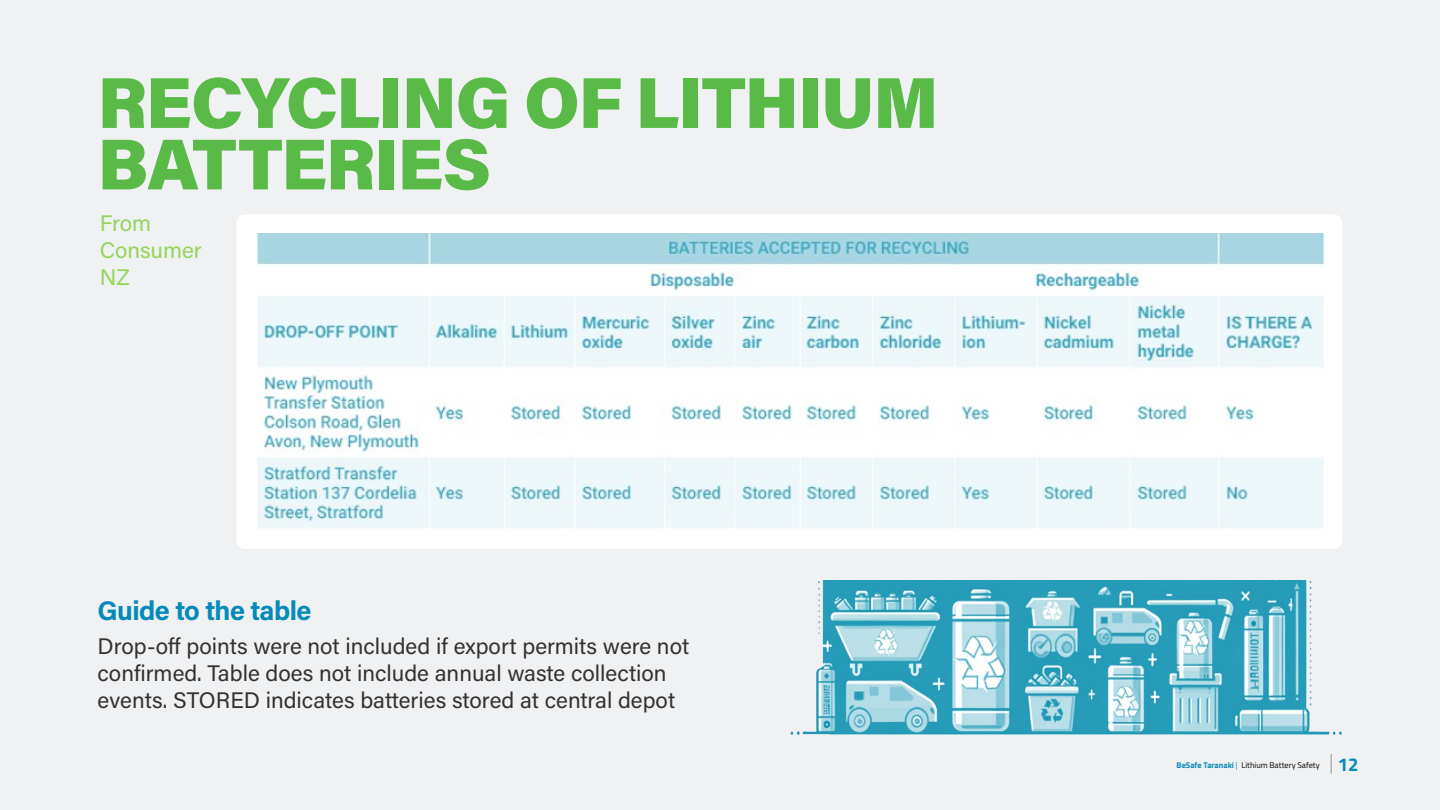
<style>
.page{position:relative;width:1440px;height:810px;background:#f0f1f2}
.page>*{position:absolute;margin:0;border:0;box-sizing:border-box;transform-origin:0 0}
.t1{font:900 72px/61.5px "Acumin Pro";letter-spacing:-.02em;color:#59ba47}
.t2{font:700 27px "Acumin Pro";letter-spacing:-.02em;color:#058ab9}
.t3{font:22.5px/27px "Acumin Pro";color:#333233}
.t4{font:22.5px/27px "Acumin Pro";color:#95d55a}
.t5{font:700 18.6px "Titillium Web";color:#058ab9}
.t6{font:8.25px "Titillium Web";color:#000}
.s1{font-weight:700;color:#058ab9}
.s2{color:#058ab9}
</style>
<div class="page">
<img style="left:790px;top:580px;width:552px;height:155px">
<div style="left:236px;top:214px;width:1107px;height:335px;background:#fff;border-radius:8px"></div>
<img style="left:256px;top:234px;width:1069px;height:294px">
<svg style="left:1331px;top:754px;width:1px;height:20px"></svg>
<h1 class="t1" style="left:97px;top:68px;width:843px">RECYCLING OF LITHIUM<br>BATTERIES</h1>
<p class="t4" style="left:100px;top:209px;width:104px">From<br>Consumer<br>NZ</p>
<p class="t2" style="left:98px;top:591px;width:216px">Guide to the table</p>
<p class="t3" style="left:98px;top:632px;width:593px">Drop-off points were not included if export permits were not confirmed. Table does not include annual waste collection events. STORED indicates batteries stored at central depot</p>
<p class="t6" style="left:1177px;top:759px;width:145px"><span class="s1">BeSafe Taranaki</span> <span class="s2">|</span> Lithium Battery Safety</p>
<p class="t5" style="left:1338px;top:750px;width:22px">12</p>
</div>
